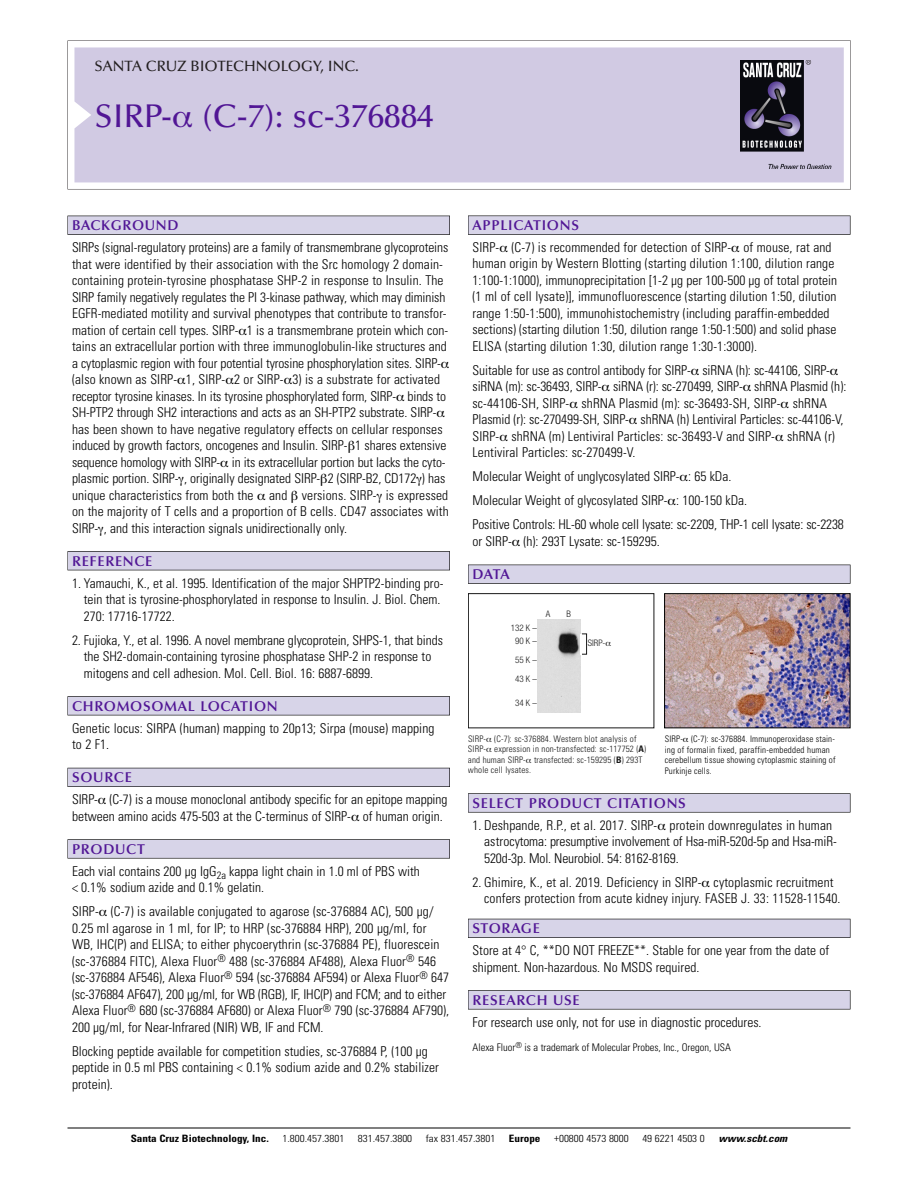
<style>
.page{position:relative;width:918px;height:1188px;background:#fff}
.page>*{position:absolute;margin:0;border:0;box-sizing:border-box;transform-origin:0 0}
.t1{font:500 33px "Optima";color:#511695}
.t2{font:500 15px "Optima";color:#231f20}
.t3{font:600 14.25px "Optima";letter-spacing:.05em;color:#511695}
.t4{font:300 condensed 13.5px/16.5px "Univers";color:#000}
.t5{font:300 condensed 10.5px "Univers";color:#000}
.t6{font:300 condensed 10.2px "Univers";color:#000;scale:1.1 1}
.t7{font:700 condensed 10.2px "Univers";color:#000;scale:1.1 1}
.t8{font:italic 700 condensed 10.2px "Univers";color:#000;scale:1.1 1}
.t9{font:300 condensed 9px/10.5px "Univers";letter-spacing:.015em;color:#191919}
.t10{font:300 condensed 9px/10.5px "Univers";letter-spacing:.015em;color:#000}
.t11{font:300 condensed 9px/13px "Helvetica Neue";color:#191919;text-align:center}
.s1{font-weight:700}
</style>
<div class="page">
<svg style="left:74px;top:41px;width:777px;height:148px"></svg>
<div style="left:74px;top:47px;width:770px;height:135px;background:#d1cae3"></div>
<img style="left:741px;top:60px;width:90px;height:108px">
<div style="left:68px;top:216px;width:382px;height:19px;background:#535256"></div>
<div style="left:68px;top:216px;width:381px;height:18px;background:#d7d4e8"></div>
<div style="left:68px;top:551px;width:382px;height:19px;background:#515155"></div>
<div style="left:68px;top:552px;width:381px;height:18px;background:#d7d4e8"></div>
<div style="left:68px;top:696px;width:382px;height:19px;background:#545357"></div>
<div style="left:68px;top:697px;width:381px;height:18px;background:#d7d4e8"></div>
<div style="left:68px;top:768px;width:382px;height:19px;background:#535259"></div>
<div style="left:68px;top:768px;width:381px;height:18px;background:#d7d4e8"></div>
<svg style="left:68px;top:839px;width:382px;height:20px"></svg>
<div style="left:68px;top:840px;width:381px;height:18px;background:#d7d4e8"></div>
<div style="left:468px;top:216px;width:382px;height:19px;background:#565659"></div>
<div style="left:468px;top:216px;width:382px;height:18px;background:#d7d4e8"></div>
<div style="left:468px;top:565px;width:382px;height:19px;background:#535356"></div>
<div style="left:468px;top:565px;width:382px;height:18px;background:#d7d4e8"></div>
<svg style="left:468px;top:793px;width:382px;height:20px"></svg>
<div style="left:468px;top:794px;width:382px;height:18px;background:#d7d4e8"></div>
<div style="left:468px;top:919px;width:382px;height:19px;background:#535258"></div>
<div style="left:468px;top:919px;width:382px;height:18px;background:#d7d4e8"></div>
<div style="left:468px;top:990px;width:382px;height:19px;background:#58585a"></div>
<div style="left:468px;top:991px;width:382px;height:18px;background:#d7d4e8"></div>
<hr style="left:68px;top:1128px;width:782px;height:1px;background:#000">
<div style="left:468px;top:593px;width:186px;height:135px;border:1px solid #191919"></div>
<img style="left:538px;top:620px;width:42px;height:92px">
<div style="left:582px;top:634px;width:5px;height:20px;border:1px solid #191919"></div>
<img style="left:666px;top:595px;width:182px;height:131px">
<div style="left:664px;top:593px;width:186px;height:135px;border:1px solid #000"></div>
<svg style="left:173px;top:112px;width:19px;height:16px"></svg>
<p class="t2" style="left:94px;top:60px;width:266px">SANTA CRUZ BIOTECHNOLOGY, INC.</p>
<p class="t1" style="left:94px;top:102px;width:341px">SIRP- (C-7): sc-376884</p>
<p class="t3" style="left:72px;top:219px;width:108px">BACKGROUND</p>
<p class="t4" style="left:72px;top:240px;width:378px">SIRPs (signal-regulatory proteins) are a family of transmembrane glycoproteins that were identified by their association with the Src homology 2 domain&shy;containing protein-tyrosine phosphatase SHP-2 in response to Insulin. The SIRP family negatively regulates the PI 3-kinase pathway, which may diminish EGFR-mediated motility and survival phenotypes that contribute to transfor&shy;mation of certain cell types. SIRP- 1 is a transmembrane protein which con&shy;tains an extracellular portion with three immunoglobulin-like structures and a cytoplasmic region with four potential tyrosine phosphorylation sites. SIRP-(also known as SIRP- 1, SIRP- 2 or SIRP- 3) is a substrate for activated receptor tyrosine kinases. In its tyrosine phosphorylated form, SIRP- binds to SH-PTP2 through SH2 interactions and acts as an SH-PTP2 substrate. SIRP&shy;has been shown to have negative regulatory effects on cellular responses induced by growth factors, oncogenes and Insulin. SIRP- 1 shares extensive sequence homology with SIRP- in its extracellular portion but lacks the cyto&shy;plasmic portion. SIRP- , originally designated SIRP- 2 (SIRP-B2, CD172 ) has unique characteristics from both the and versions. SIRP- is expressed on the majority of T cells and a proportion of B cells. CD47 associates with SIRP- , and this interaction signals unidirectionally only.</p>
<p class="t3" style="left:72px;top:555px;width:82px">REFERENCE</p>
<p class="t4" style="left:84px;top:576px;width:361px;text-indent:-12px">1. Yamauchi, K., et al. 1995. Identification of the major SHPTP2-binding pro&shy;tein that is tyrosine-phosphorylated in response to Insulin. J. Biol. Chem.<br>270: 17716-17722.</p>
<p class="t4" style="left:84px;top:633px;width:361px;text-indent:-12px">2. Fujioka, Y., et al. 1996. A novel membrane glycoprotein, SHPS-1, that binds the SH2-domain-containing tyrosine phosphatase SHP-2 in response to mitogens and cell adhesion. Mol. Cell. Biol. 16: 6887-6899.</p>
<p class="t3" style="left:72px;top:700px;width:207px">CHROMOSOMAL LOCATION</p>
<p class="t4" style="left:72px;top:721px;width:364px">Genetic locus: SIRPA (human) mapping to 20p13; Sirpa (mouse) mapping to 2 F1.</p>
<p class="t3" style="left:72px;top:771px;width:61px">SOURCE</p>
<p class="t4" style="left:72px;top:793px;width:377px">SIRP- (C-7) is a mouse monoclonal antibody specific for an epitope mapping between amino acids 475-503 at the C-terminus of SIRP- of human origin.</p>
<p class="t3" style="left:72px;top:843px;width:74px">PRODUCT</p>
<p class="t4" style="left:72px;top:864px;width:349px">Each vial contains 200 µg IgG<sub>2a</sub> kappa light chain in 1.0 ml of PBS with &lt; 0.1% sodium azide and 0.1% gelatin.</p>
<p class="t4" style="left:72px;top:905px;width:379px">SIRP- (C-7) is available conjugated to agarose (sc-376884 AC), 500 µg/ 0.25 ml agarose in 1 ml, for IP; to HRP (sc-376884 HRP), 200 µg/ml, for WB, IHC(P) and ELISA; to either phycoerythrin (sc-376884 PE), fluorescein (sc-376884 FITC), Alexa Fluor<sup>®</sup> 488 (sc-376884 AF488), Alexa Fluor<sup>®</sup> 546 (sc-376884 AF546), Alexa Fluor<sup>®</sup> 594 (sc-376884 AF594) or Alexa Fluor<sup>®</sup> 647 (sc-376884 AF647), 200 µg/ml, for WB (RGB), IF, IHC(P) and FCM; and to either Alexa Fluor<sup>®</sup> 680 (sc-376884 AF680) or Alexa Fluor<sup>®</sup> 790 (sc-376884 AF790), 200 µg/ml, for Near-Infrared (NIR) WB, IF and FCM.</p>
<p class="t4" style="left:72px;top:1044px;width:368px">Blocking peptide available for competition studies, sc-376884 P, (100 µg peptide in 0.5 ml PBS containing &lt; 0.1% sodium azide and 0.2% stabilizer protein).</p>
<p class="t3" style="left:473px;top:219px;width:108px">APPLICATIONS</p>
<p class="t4" style="left:473px;top:240px;width:366px">SIRP- (C-7) is recommended for detection of SIRP- of mouse, rat and human origin by Western Blotting (starting dilution 1:100, dilution range 1:100-1:1000), immunoprecipitation [1-2 µg per 100-500 µg of total protein (1 ml of cell lysate)], immunofluorescence (starting dilution 1:50, dilution range 1:50-1:500), immunohistochemistry (including paraffin-embedded sections) (starting dilution 1:50, dilution range 1:50-1:500) and solid phase ELISA (starting dilution 1:30, dilution range 1:30-1:3000).</p>
<p class="t4" style="left:473px;top:363px;width:375px">Suitable for use as control antibody for SIRP- siRNA (h): sc-44106, SIRP&shy;siRNA (m): sc-36493, SIRP- siRNA (r): sc-270499, SIRP- shRNA Plasmid (h): sc-44106-SH, SIRP- shRNA Plasmid (m): sc-36493-SH, SIRP- shRNA Plasmid (r): sc-270499-SH, SIRP- shRNA (h) Lentiviral Particles: sc-44106-V, SIRP- shRNA (m) Lentiviral Particles: sc-36493-V and SIRP- shRNA (r)<br>Lentiviral Particles: sc-270499-V.</p>
<p class="t4" style="left:473px;top:470px;width:260px">Molecular Weight of unglycosylated SIRP- : 65 kDa.</p>
<p class="t4" style="left:473px;top:494px;width:276px">Molecular Weight of glycosylated SIRP- : 100-150 kDa.</p>
<p class="t4" style="left:473px;top:518px;width:373px">Positive Controls: HL-60 whole cell lysate: sc-2209, THP-1 cell lysate: sc-2238 or SIRP- (h): 293T Lysate: sc-159295.</p>
<p class="t3" style="left:473px;top:568px;width:39px">DATA</p>
<p class="t11" style="left:511px;top:622px;width:28px">132 K –<br>90K–</p>
<p class="t11" style="left:515px;top:651px;width:23px;line-height:18.8px;text-align:left">55K–<br>43K–</p>
<p class="t11" style="left:515px;top:697px;width:23px">34K–</p>
<p class="t11" style="left:546px;top:608px;width:6px">A</p>
<p class="t11" style="left:567px;top:608px;width:6px">B</p>
<p class="t11" style="left:588px;top:637px;width:19px">SIRP-</p>
<p class="t9" style="left:468px;top:734px;width:180px">SIRP- (C-7): sc-376884. Western blot analysis of SIRP- expression in non-transfected: sc-117752 (<span class="s1">A</span>) and human SIRP- transfected: sc-159295 (<span class="s1">B</span>) 293T whole cell lysates.</p>
<p class="t10" style="left:665px;top:735px;width:172px">SIRP- (C-7): sc-376884. Immunoperoxidase stain&shy;ing of formalin fixed, paraffin-embedded human cerebellum tissue showing cytoplasmic staining of Purkinje cells.</p>
<p class="t3" style="left:473px;top:797px;width:215px">SELECT PRODUCT CITATIONS</p>
<p class="t4" style="left:484px;top:818px;width:354px;text-indent:-12px">1. Deshpande, R.P., et al. 2017. SIRP- protein downregulates in human astrocytoma: presumptive involvement of Hsa-miR-520d-5p and Hsa-miR-<br>520d-3p. Mol. Neurobiol. 54: 8162-8169.</p>
<p class="t4" style="left:484px;top:875px;width:358px;text-indent:-12px">2. Ghimire, K., et al. 2019. Deficiency in SIRP- cytoplasmic recruitment confers protection from acute kidney injury. FASEB J. 33: 11528-11540.</p>
<p class="t3" style="left:473px;top:922px;width:69px">STORAGE</p>
<p class="t4" style="left:473px;top:944px;width:358px">Store at 4° C, **DO NOT FREEZE**. Stable for one year from the date of shipment. Non-hazardous. No MSDS required.</p>
<p class="t3" style="left:473px;top:994px;width:109px">RESEARCH USE</p>
<p class="t4" style="left:473px;top:1015px;width:291px">For research use only, not for use in diagnostic procedures.</p>
<p class="t5" style="left:473px;top:1043px;width:260px">Alexa Fluor<sup>®</sup> is a trademark of Molecular Probes, Inc., Oregon, USA</p>
<p class="t7" style="left:131px;top:1135px;width:127px">Santa Cruz Biotechnology, Inc.</p>
<p class="t6" style="left:282px;top:1135px;width:58px">1.800.457.3801</p>
<p class="t6" style="left:358px;top:1135px;width:51px">831.457.3800</p>
<p class="t6" style="left:426px;top:1135px;width:65px">fax 831.457.3801</p>
<p class="t7" style="left:509px;top:1135px;width:30px">Europe</p>
<p class="t6" style="left:554px;top:1135px;width:69px">+00800 4573 8000</p>
<p class="t6" style="left:642px;top:1135px;width:58px">49 6221 4503 0</p>
<p class="t8" style="left:719px;top:1135px;width:66px">www.scbt.com</p>
</div>
